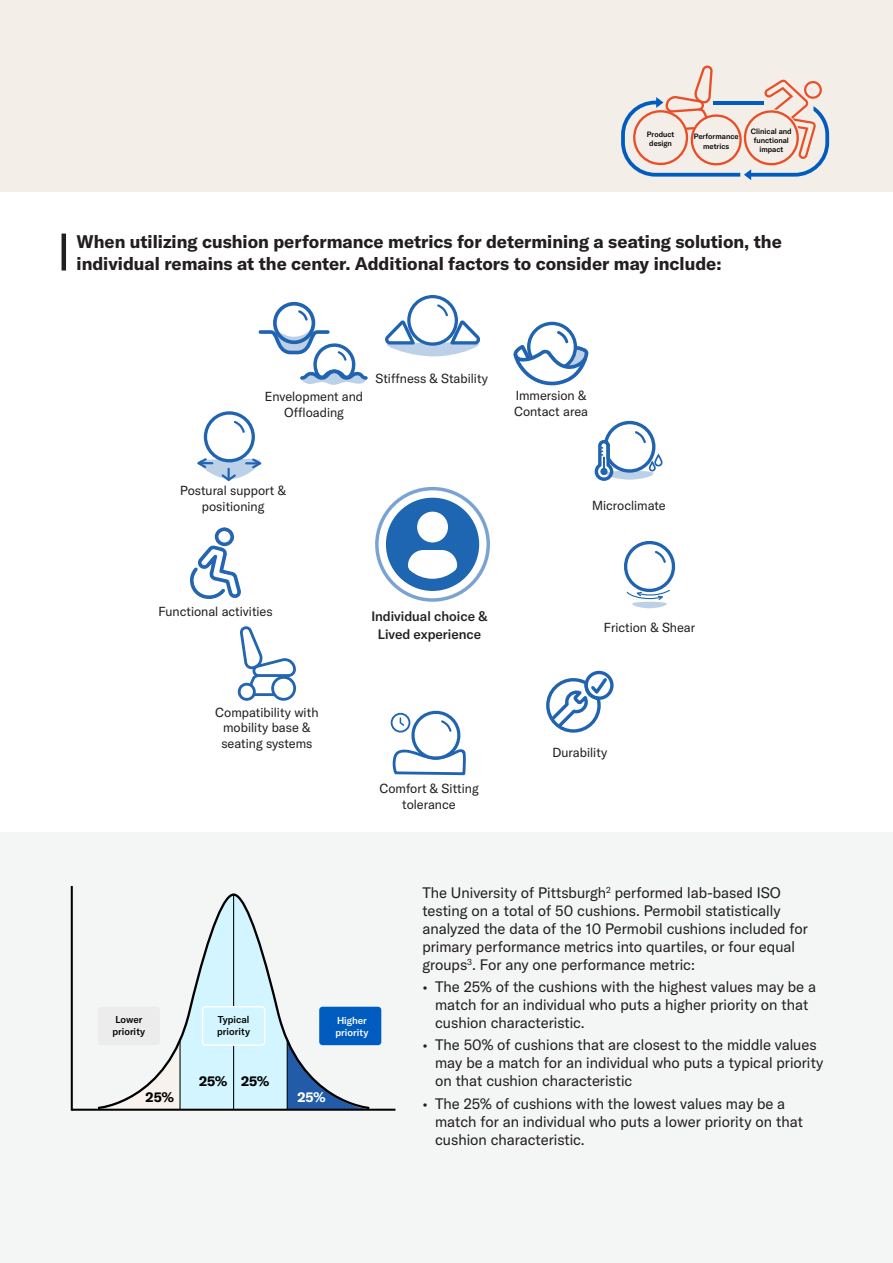
<style>
.page{position:relative;width:893px;height:1263px;background:#fff}
.page>*{position:absolute;margin:0;border:0;box-sizing:border-box;transform-origin:0 0}
.Subtitle{font:700 18px/21.6px "GT America";color:#231f20}
.Text{font:15px/18px "GT America";color:#231f20}
.t1{font:700 13.8px "GT America";color:#000}
.t2{font:700 13.8px "GT America";color:#fff}
.Text-2{font:500 13.5px/18px "GT America";color:#231f20;text-align:center}
.t3{font:12.9px/15.5px "GT America";color:#231f20;text-align:center}
.t4{font:500 9.9px/11.9px "GT America";color:#000}
.t5{font:500 9.9px/12px "GT America";color:#fff}
.t6{font:500 7.65px/9.1px "GT America";color:#000;text-align:center}
</style>
<div class="page">
<div style="left:0;top:0;width:893px;height:191px;background:#f4eee8"></div>
<div style="left:0;top:832px;width:893px;height:431px;background:#f4f5f5"></div>
<svg style="left:386px;top:498px;width:93px;height:93px"></svg>
<svg style="left:513px;top:321px;width:76px;height:64px"></svg>
<div style="left:654px;top:454px;width:9px;height:12px;border:2px solid #2064b1;border-radius:3px"></div>
<svg style="left:594px;top:420px;width:63px;height:61px"></svg>
<svg style="left:259px;top:302px;width:109px;height:83px"></svg>
<svg style="left:197px;top:411px;width:64px;height:70px"></svg>
<svg style="left:385px;top:295px;width:95px;height:61px"></svg>
<svg style="left:624px;top:541px;width:52px;height:67px"></svg>
<div style="left:584px;top:671px;width:30px;height:29px;border:3px solid #2064b1;border-radius:50%"></div>
<svg style="left:546px;top:675px;width:64px;height:58px"></svg>
<div style="left:391px;top:713px;width:19px;height:19px;border:2px solid #2064b1;border-radius:50%"></div>
<svg style="left:393px;top:710px;width:73px;height:65px"></svg>
<svg style="left:238px;top:626px;width:58px;height:75px"></svg>
<svg style="left:190px;top:527px;width:51px;height:72px"></svg>
<div style="left:375px;top:487px;width:115px;height:115px;border:3px solid #2064b1;border-radius:50%"></div>
<hr style="left:71px;top:887px;width:2px;height:224px;background:#000">
<hr style="left:72px;top:1109px;width:323px;height:2px;background:#000">
<svg style="left:96px;top:893px;width:276px;height:216px"></svg>
<hr style="left:233px;top:894px;width:1px;height:216px;background:#000">
<hr style="left:179px;top:1039px;width:2px;height:71px;background:#000">
<hr style="left:287px;top:1039px;width:1px;height:71px;background:#000">
<div style="left:98px;top:1007px;width:62px;height:38px;background:#ececec;border-radius:3px"></div>
<div style="left:203px;top:1007px;width:62px;height:38px;background:#d2f5ff;border-radius:3px"></div>
<div style="left:202px;top:1006px;width:63px;height:40px;border:1px solid #fff;border-radius:3px"></div>
<div style="left:319px;top:1007px;width:62px;height:38px;background:#005cbe;border-radius:3px"></div>
<hr style="left:62px;top:234px;width:4px;height:36px;background:#231f20">
<svg style="left:621px;top:65px;width:208px;height:115px"></svg>
<p class="t6" style="left:647px;top:129px;width:29px">Product design</p>
<p class="t6" style="left:694px;top:132px;width:46px">Performance metrics</p>
<p class="t6" style="left:751px;top:126px;width:42px">Clinical and functional impact</p>
<p class="Subtitle" style="left:77px;top:231px;width:707px">When utilizing cushion performance metrics for determining a seating solution, the individual remains at the center. Additional factors to consider may include:</p>
<p class="t3" style="left:265px;top:389px;width:100px">Envelopment and<br>Offloading</p>
<p class="t3" style="left:376px;top:371px;width:114px">Stiffness &amp; Stability</p>
<p class="t3" style="left:180px;top:483px;width:107px">Postural support &amp; positioning</p>
<p class="t3" style="left:514px;top:388px;width:76px;text-align:left">Immersion &amp;<br>Contact area</p>
<p class="t3" style="left:592px;top:498px;width:75px">Microclimate</p>
<p class="t3" style="left:158px;top:604px;width:116px">Functional activities</p>
<p class="t3" style="left:215px;top:704px;width:105px">Compatibility with mobility base &amp; seating systems</p>
<p class="t3" style="left:373px;top:606px;width:121px">Client choice &amp; Lived experience</p>
<p class="Text-2" style="left:371px;top:607px;width:118px">Individual choice &amp;<br>Lived experience</p>
<p class="t3" style="left:379px;top:781px;width:101px">Comfort &amp; Sitting tolerance</p>
<p class="t3" style="left:604px;top:620px;width:93px">Friction &amp; Shear</p>
<p class="t3" style="left:552px;top:744px;width:56px">Durability</p>
<p class="t4" style="left:112px;top:1013px;width:34px">Lower priority</p>
<p class="t4" style="left:217px;top:1013px;width:34px">Typical priority</p>
<p class="t5" style="left:336px;top:1014px;width:34px">Higher priority</p>
<p class="t1" style="left:146px;top:1088px;width:30px">25%</p>
<p class="t1" style="left:199px;top:1072px;width:72px">25% 25%</p>
<p class="t2" style="left:298px;top:1089px;width:30px">25%</p>
<p class="Text" style="left:422px;top:883px;width:387px">The University of Pittsburgh<sup>2</sup> performed lab-based ISO testing on a total of 50 cushions. Permobil statistically analyzed the data of the 10 Permobil cushions included for primary performance metrics into quartiles, or four equal groups<sup>3</sup>. For any one performance metric:</p>
<p class="Text" style="left:435px;top:978px;width:382px;text-indent:-13px">• The 25% of the cushions with the highest values may be a match for an individual who puts a higher priority on that cushion characteristic.</p>
<p class="Text" style="left:435px;top:1036px;width:390px;text-indent:-13px">• The 50% of cushions that are closest to the middle values may be a match for an individual who puts a typical priority on that cushion characteristic</p>
<p class="Text" style="left:435px;top:1094px;width:369px;text-indent:-13px">• The 25% of cushions with the lowest values may be a match for an individual who puts a lower priority on that cushion characteristic.</p>
</div>
